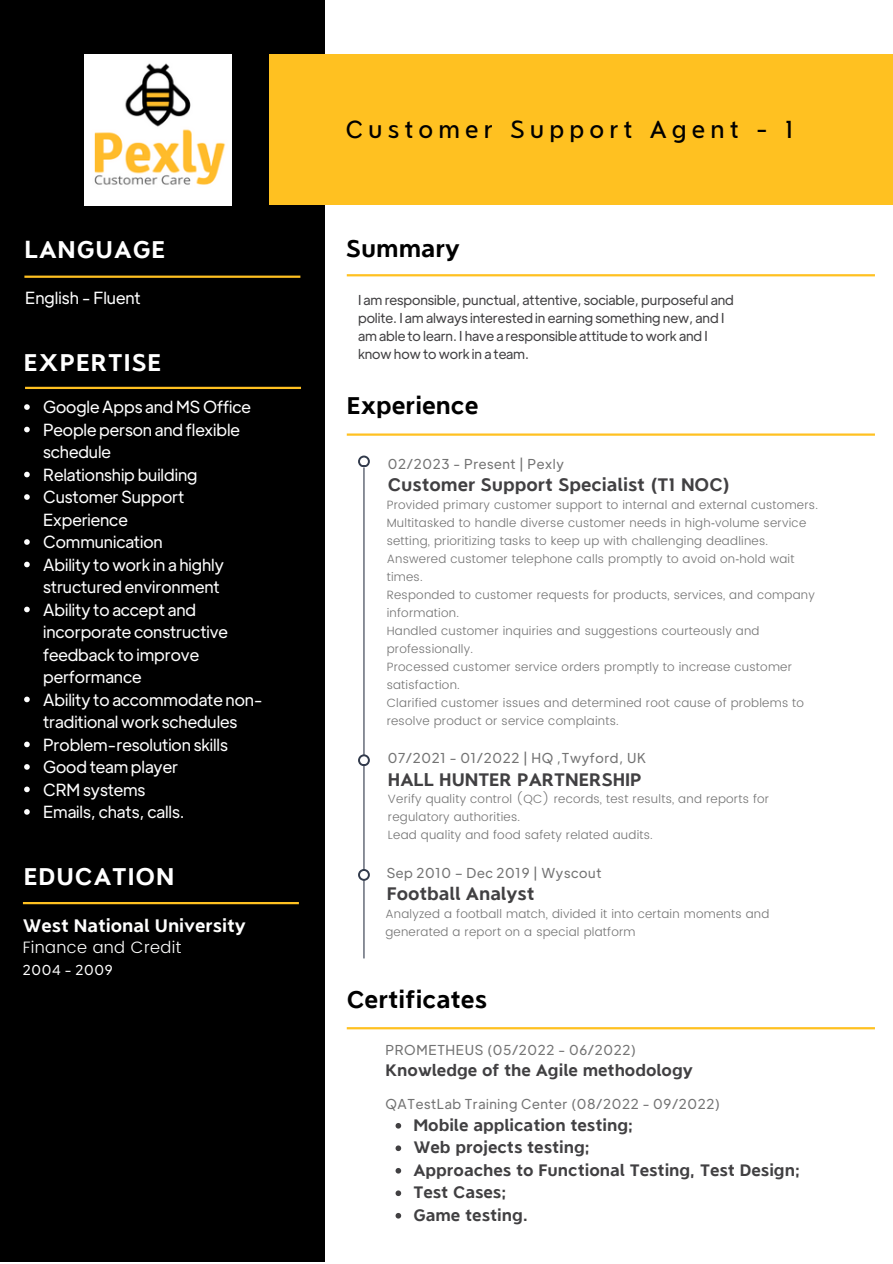
<style>
.page{position:relative;width:893px;height:1264px;background:#fff}
.page>*{position:absolute;margin:0;border:0;box-sizing:border-box;transform-origin:0 0}
.t1{font:700 24px "Never Mind";color:#000}
.t2{font:700 24px "Never Mind";letter-spacing:.04em;color:#fff}
.t3{font:500 24px "Never Mind";letter-spacing:.215em;color:#000}
.t4{font:700 18px "Never Mind";letter-spacing:-.005em;color:#414042}
.t5{font:700 18px "Never Mind";letter-spacing:-.005em;color:#fefefd}
.t6{font:16.5px/22.5px "Plus Jakarta Display";letter-spacing:-.005em;color:#fff}
.t7{font:700 16.5px "Never Mind";letter-spacing:-.005em;color:#414042}
.t8{font:300 16.5px "Poppins";letter-spacing:.02em;color:#fefefd}
.t9{font:13.5px "Plus Jakarta Display";letter-spacing:-.005em;color:#414042}
.t10{font:13.5px "Plus Jakarta Display";letter-spacing:.045em;color:#737373}
.t11{font:13.5px "Plus Jakarta Display";letter-spacing:.045em;color:#fff}
.t12{font:300 12px "Poppins";letter-spacing:.02em;color:#737373}
.s1{font-family:"Noto Sans";font-weight:400}
</style>
<div class="page">
<div style="left:0;top:0;width:325px;height:1261px;background:#000"></div>
<div style="left:269px;top:54px;width:623px;height:150px;background:#ffc121"></div>
<hr style="left:363px;top:467px;width:1px;height:491px;background:#323b4c">
<svg style="left:358px;top:455px;width:12px;height:12px"></svg>
<div style="left:360px;top:457px;width:8px;height:8px;background:#fff;border-radius:50%"></div>
<hr style="left:23px;top:902px;width:276px;height:2px;background:#ffc121">
<hr style="left:25px;top:387px;width:276px;height:2px;background:#ffc121">
<svg style="left:358px;top:754px;width:12px;height:12px"></svg>
<div style="left:360px;top:756px;width:8px;height:8px;background:#fff;border-radius:50%"></div>
<hr style="left:24px;top:275px;width:276px;height:3px;background:#ffc121">
<img style="left:84px;top:54px;width:148px;height:151px">
<svg style="left:24px;top:404px;width:6px;height:6px"></svg>
<svg style="left:24px;top:427px;width:6px;height:5px"></svg>
<svg style="left:24px;top:471px;width:6px;height:6px"></svg>
<svg style="left:24px;top:494px;width:6px;height:6px"></svg>
<svg style="left:24px;top:539px;width:6px;height:6px"></svg>
<svg style="left:24px;top:561px;width:6px;height:6px"></svg>
<svg style="left:24px;top:606px;width:6px;height:6px"></svg>
<svg style="left:24px;top:696px;width:6px;height:6px"></svg>
<svg style="left:24px;top:741px;width:6px;height:6px"></svg>
<svg style="left:24px;top:764px;width:6px;height:5px"></svg>
<svg style="left:24px;top:786px;width:6px;height:6px"></svg>
<svg style="left:24px;top:809px;width:6px;height:5px"></svg>
<svg style="left:358px;top:869px;width:12px;height:11px"></svg>
<div style="left:360px;top:871px;width:8px;height:7px;background:#fff;border-radius:50%"></div>
<hr style="left:347px;top:433px;width:527px;height:3px;background:#ffc121">
<hr style="left:347px;top:274px;width:527px;height:2px;background:#ffc121">
<hr style="left:347px;top:1027px;width:527px;height:2px;background:#ffc121">
<svg style="left:395px;top:1123px;width:6px;height:5px"></svg>
<svg style="left:395px;top:1145px;width:6px;height:6px"></svg>
<svg style="left:395px;top:1168px;width:6px;height:5px"></svg>
<svg style="left:395px;top:1190px;width:6px;height:5px"></svg>
<svg style="left:395px;top:1213px;width:6px;height:5px"></svg>
<p class="t2" style="left:24px;top:234px;width:142px">LANGUAGE</p>
<p class="t6" style="left:25px;top:286px;width:117px">English - Fluent</p>
<p class="t2" style="left:24px;top:348px;width:139px">EXPERTISE</p>
<p class="t6" style="left:43px;top:395px;width:209px">Google Apps and MS Office</p>
<p class="t6" style="left:43px;top:417px;width:198px">People person and flexible schedule</p>
<p class="t6" style="left:43px;top:462px;width:156px">Relationship building</p>
<p class="t6" style="left:43px;top:485px;width:143px">Customer Support<br>Experience</p>
<p class="t6" style="left:43px;top:530px;width:121px">Communication</p>
<p class="t6" style="left:43px;top:552px;width:182px">Ability to work in a highly structured environment</p>
<p class="t6" style="left:43px;top:597px;width:186px">Ability to accept and incorporate constructive feedback to improve performance</p>
<p class="t6" style="left:43px;top:687px;width:221px">Ability to accommodate non&shy;traditional work schedules</p>
<p class="t6" style="left:43px;top:732px;width:186px">Problem-resolution skills</p>
<p class="t6" style="left:43px;top:754px;width:136px">Good team player</p>
<p class="t6" style="left:43px;top:777px;width:104px">CRM systems</p>
<p class="t6" style="left:43px;top:799px;width:143px">Emails, chats, calls.</p>
<p class="t2" style="left:24px;top:862px;width:152px">EDUCATION</p>
<p class="t5" style="left:23px;top:914px;width:224px">West National University</p>
<p class="t8" style="left:23px;top:937px;width:160px">Finance and Credit</p>
<p class="t11" style="left:23px;top:960px;width:91px">2004 - 2009</p>
<p class="t3" style="left:346px;top:115px;width:449px">Customer Support Agent - 1</p>
<p class="t1" style="left:346px;top:234px;width:116px">Summary</p>
<p class="t9" style="left:358px;top:291px;width:377px">I am responsible, punctual, attentive, sociable, purposeful and</p>
<p class="t9" style="left:358px;top:309px;width:368px">polite. I am always interested in earning something new, and I</p>
<p class="t9" style="left:358px;top:327px;width:351px">am able to learn. I have a responsible attitude to work and I</p>
<p class="t9" style="left:358px;top:345px;width:172px">know how to work in a team.</p>
<p class="t1" style="left:347px;top:391px;width:133px">Experience</p>
<p class="t10" style="left:388px;top:454px;width:177px">02/2023 - Present | Pexly</p>
<p class="t4" style="left:388px;top:474px;width:344px">Customer Support Specialist (T1 NOC)</p>
<p class="t12" style="left:386px;top:497px;width:433px">Provided primary customer support to internal and external customers.</p>
<p class="t12" style="left:386px;top:515px;width:421px">Multitasked to handle diverse customer needs in high<span class="s1">‐</span>volume service</p>
<p class="t12" style="left:386px;top:533px;width:383px">setting, prioritizing tasks to keep up with challenging deadlines.</p>
<p class="t12" style="left:386px;top:551px;width:409px">Answered customer telephone calls promptly to avoid on<span class="s1">‐</span>hold wait</p>
<p class="t12" style="left:386px;top:569px;width:38px">times.</p>
<p class="t12" style="left:386px;top:587px;width:429px">Responded to customer requests for products, services, and company</p>
<p class="t12" style="left:386px;top:605px;width:74px">information.</p>
<p class="t12" style="left:386px;top:623px;width:374px">Handled customer inquiries and suggestions courteously and</p>
<p class="t12" style="left:386px;top:641px;width:88px">professionally.</p>
<p class="t12" style="left:386px;top:659px;width:407px">Processed customer service orders promptly to increase customer</p>
<p class="t12" style="left:386px;top:677px;width:75px">satisfaction.</p>
<p class="t12" style="left:386px;top:695px;width:419px">Clarified customer issues and determined root cause of problems to</p>
<p class="t12" style="left:386px;top:713px;width:233px">resolve product or service complaints.</p>
<p class="t10" style="left:388px;top:748px;width:259px">07/2021 - 01/2022 | HQ ,Twyford, UK</p>
<p class="t4" style="left:388px;top:768px;width:255px">HALL HUNTER PARTNERSHIP</p>
<p class="t12" style="left:388px;top:792px;width:382px">Verify quality control (QC) records, test results, and reports for</p>
<p class="t12" style="left:388px;top:810px;width:134px">regulatory authorities.</p>
<p class="t12" style="left:388px;top:828px;width:266px">Lead quality and food safety related audits.</p>
<p class="t10" style="left:386px;top:863px;width:216px">Sep 2010 – Dec 2019 | Wyscout</p>
<p class="t4" style="left:386px;top:883px;width:149px">Football Analyst</p>
<p class="t12" style="left:385px;top:925px;width:252px">generated a report on a special platform</p>
<p class="t12" style="left:385px;top:907px;width:385px">Analyzed a football match, divided it into certain moments and</p>
<p class="t1" style="left:347px;top:984px;width:142px">Certificates</p>
<p class="t10" style="left:385px;top:1040px;width:252px">PROMETHEUS (05/2022 - 06/2022)</p>
<p class="t7" style="left:385px;top:1060px;width:309px">Knowledge of the Agile methodology</p>
<p class="t10" style="left:385px;top:1094px;width:336px">QATestLab Training Center (08/2022 - 09/2022)</p>
<p class="t7" style="left:413px;top:1114px;width:221px">Mobile application testing;</p>
<p class="t7" style="left:413px;top:1137px;width:178px">Web projects testing;</p>
<p class="t7" style="left:413px;top:1159px;width:388px">Approaches to Functional Testing, Test Design;</p>
<p class="t7" style="left:413px;top:1182px;width:95px">Test Cases;</p>
<p class="t7" style="left:413px;top:1204px;width:116px">Game testing.</p>
</div>
